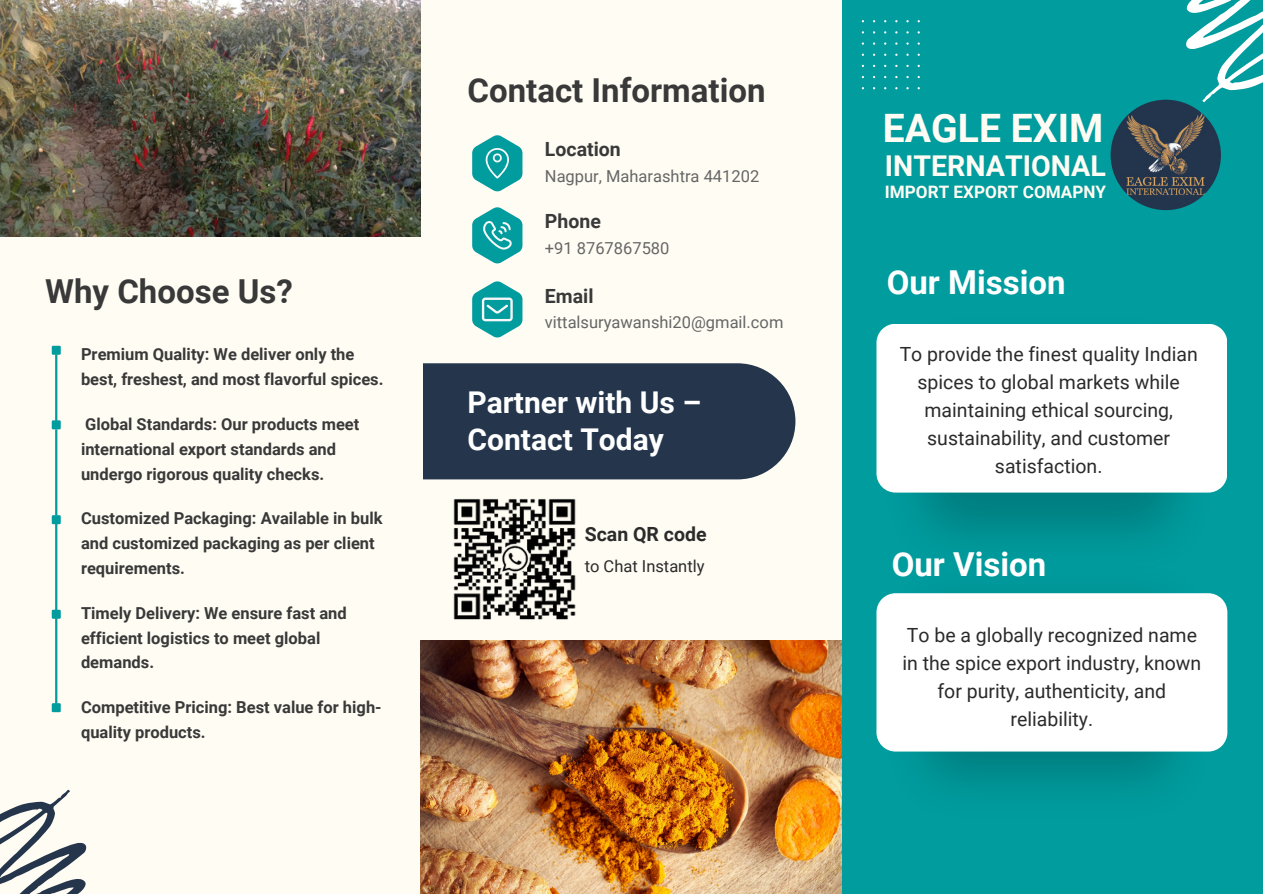
<style>
.page{position:relative;width:1263px;height:894px;background:#fff}
.page>*{position:absolute;margin:0;border:0;box-sizing:border-box;transform-origin:0 0}
.t1{font:700 39.15px "Roboto";color:#fffcf3}
.t2{font:700 33px "Roboto";color:#393939}
.t3{font:700 33px "Roboto";color:#fff}
.t4{font:700 30px/36px "Roboto";color:#fff}
.t5{font:700 28.65px "Roboto";color:#fffcf3}
.t6{font:19.5px/28.2px "Roboto";color:#2b2b2b;text-align:center}
.t7{font:700 19.5px "Roboto";color:#393939}
.t8{font:700 19.5px "Roboto";color:#2b2b2b}
.t9{font:700 17.1px "Roboto";color:#fffcf3}
.t10{font:700 16.5px/24.8px "Roboto";color:#393939}
.t11{font:16.5px "Roboto";color:#666}
.t12{font:16.5px "Roboto";color:#2b2b2b}
</style>
<div class="page">
<div style="left:0;top:0;width:1263px;height:893px;background:#fffcf3"></div>
<div style="left:423px;top:363px;width:372px;height:116px;background:#24354c"></div>
<div style="left:842px;top:0;width:421px;height:893px;background:#009c9e"></div>
<img style="left:891px;top:751px;width:320px;height:28px">
<img style="left:891px;top:492px;width:320px;height:4px">
<img style="left:421px;top:640px;width:421px;height:253px">
<svg style="left:1161px;top:0;width:102px;height:127px"></svg>
<svg style="left:0;top:789px;width:87px;height:104px"></svg>
<div style="left:876px;top:324px;width:351px;height:168px;background:#fff"></div>
<div style="left:876px;top:593px;width:351px;height:158px;background:#fff"></div>
<svg style="left:472px;top:135px;width:50px;height:56px"></svg>
<svg style="left:472px;top:207px;width:50px;height:56px"></svg>
<svg style="left:472px;top:281px;width:50px;height:56px"></svg>
<hr style="left:55px;top:354px;width:2px;height:67px;background:#009c9e">
<div style="left:53px;top:421px;width:7px;height:7px;background:#009c9e"></div>
<div style="left:52px;top:420px;width:9px;height:9px;border:2px solid #009c9e"></div>
<div style="left:53px;top:347px;width:7px;height:6px;background:#009c9e"></div>
<div style="left:52px;top:345px;width:9px;height:9px;border:2px solid #009c9e"></div>
<hr style="left:55px;top:429px;width:2px;height:86px;background:#009c9e">
<div style="left:53px;top:516px;width:7px;height:7px;background:#009c9e"></div>
<div style="left:52px;top:515px;width:9px;height:9px;border:2px solid #009c9e"></div>
<hr style="left:55px;top:518px;width:2px;height:92px;background:#009c9e">
<div style="left:53px;top:610px;width:7px;height:7px;background:#009c9e"></div>
<div style="left:52px;top:609px;width:9px;height:9px;border:2px solid #009c9e"></div>
<hr style="left:55px;top:614px;width:2px;height:89px;background:#009c9e">
<div style="left:53px;top:704px;width:7px;height:6px;background:#009c9e"></div>
<div style="left:52px;top:703px;width:9px;height:9px;border:2px solid #009c9e"></div>
<img style="left:0;top:0;width:420px;height:236px">
<img style="left:1111px;top:100px;width:110px;height:110px;border-radius:50%">
<img style="left:420px;top:499px;width:189px;height:143px">
<p class="t2" style="left:45px;top:272px;width:249px">Why Choose Us?</p>
<p class="t10" style="left:81px;top:342px;width:304px">Premium Quality: We deliver only the best, freshest, and most flavorful spices.</p>
<h4 class="t10" style="left:81px;top:412px;width:280px">Global Standards: Our products meet international export standards and undergo rigorous quality checks.</h4>
<p class="t10" style="left:81px;top:506px;width:303px">Customized Packaging: Available in bulk and customized packaging as per client requirements.</p>
<p class="t10" style="left:81px;top:600px;width:267px">Timely Delivery: We ensure fast and efficient logistics to meet global demands.</p>
<h4 class="t10" style="left:81px;top:694px;width:302px">Competitive Pricing: Best value for high&shy;quality products.</h4>
<p class="t2" style="left:467px;top:72px;width:300px">Contact Information</p>
<p class="t7" style="left:545px;top:138px;width:77px">Location</p>
<p class="t11" style="left:545px;top:167px;width:216px">Nagpur, Maharashtra 441202</p>
<p class="t7" style="left:545px;top:210px;width:57px">Phone</p>
<p class="t11" style="left:545px;top:239px;width:126px">+91 8767867580</p>
<p class="t7" style="left:545px;top:285px;width:50px">Email</p>
<p class="t11" style="left:545px;top:312px;width:240px">vittalsuryawanshi20@gmail.com</p>
<h4 class="t4" style="left:467px;top:385px;width:235px">Partner with Us –<br>Contact Today</h4>
<h2 class="t8" style="left:585px;top:522px;width:123px">Scan QR code</h2>
<p class="t12" style="left:585px;top:556px;width:121px">to Chat Instantly</p>
<h2 class="t1" style="left:883px;top:106px;width:222px">EAGLE EXIM</h2>
<p class="t5" style="left:885px;top:149px;width:222px">INTERNATIONAL</p>
<p class="t9" style="left:885px;top:182px;width:223px">IMPORT EXPORT COMAPNY</p>
<p class="t3" style="left:887px;top:263px;width:180px">Our Mission</p>
<h4 class="t6" style="left:900px;top:340px;width:300px">To provide the finest quality Indian spices to global markets while maintaining ethical sourcing, sustainability, and customer satisfaction.</h4>
<p class="t3" style="left:892px;top:545px;width:156px">Our Vision</p>
<p class="t6" style="left:902px;top:620px;width:300px">To be a globally recognized name in the spice export industry, known for purity, authenticity, and reliability.</p>
</div>
